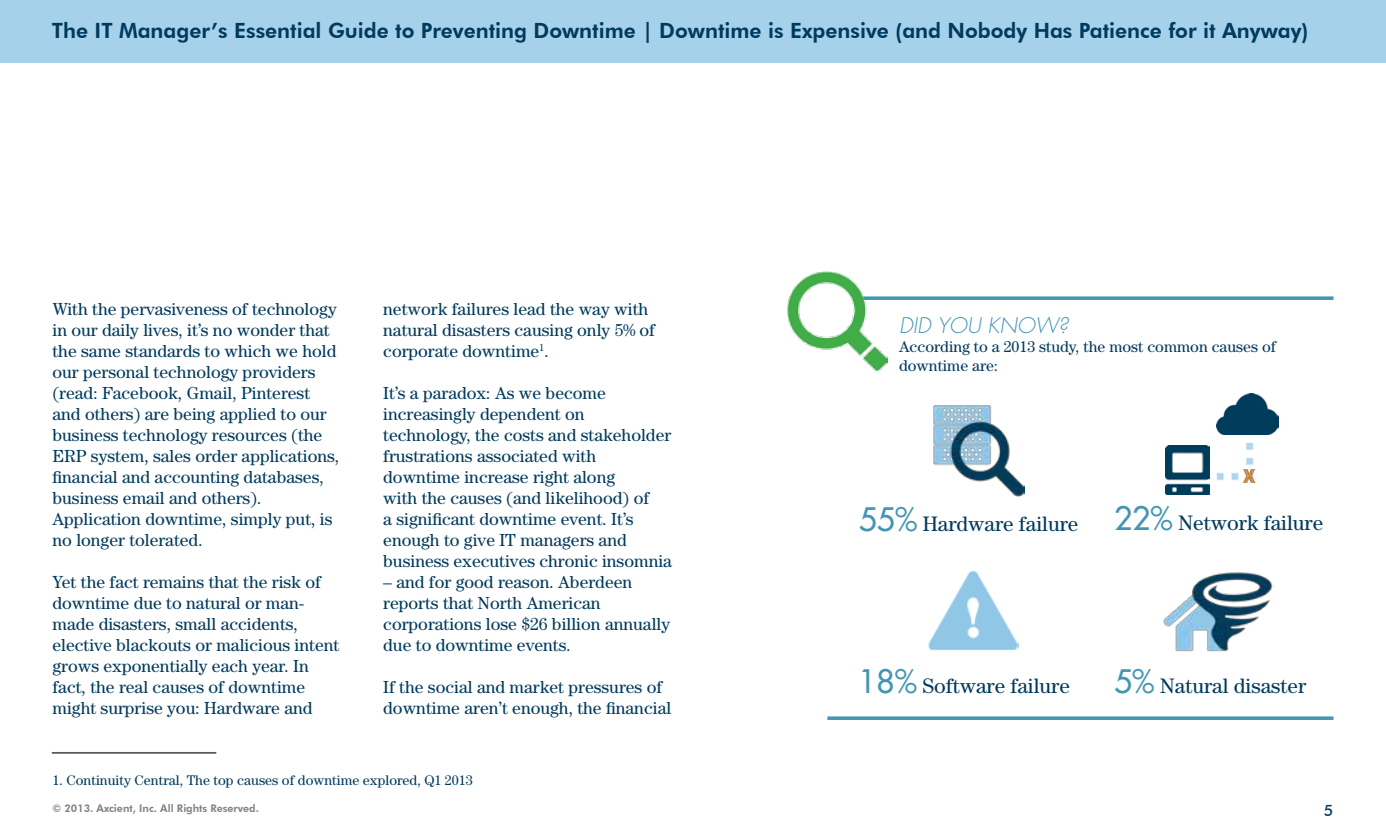
<style>
.page{position:relative;width:1386px;height:840px;background:#fff}
.page>*{position:absolute;margin:0;border:0;box-sizing:border-box;transform-origin:0 0}
.t1{font:800 21px "Futura BT";color:#003a5d}
.t2{font:21px "Century Std";color:#003a5d}
.t3{font:italic 300 21px "Futura Std";color:#4296b4}
.t4{font:17.5px/21px "Century Std";color:#003a5d}
.t5{font:15.75px/18.9px "Century Std";color:#003a5d}
.t6{font:500 15.75px "Futura BT";color:#003a5d}
.t7{font:14px "Century Std";color:#003a5d}
.t8{font:800 10.5px "Futura BT";color:#808285}
.s1{font-family:"Futura Std";font-weight:500;font-size:31.5px;color:#4296b4}
</style>
<div class="page">
<div style="left:0;top:0;width:1386px;height:63px;background:#a6d1eb"></div>
<hr style="left:52px;top:752px;width:164px;height:2px;background:#58595b">
<img style="left:1163px;top:572px;width:111px;height:80px">
<img style="left:933px;top:405px;width:92px;height:91px">
<svg style="left:887px;top:296px;width:447px;height:4px;background:#59a2bd"></svg>
<svg style="left:827px;top:716px;width:507px;height:4px;background:#59a2bd"></svg>
<img style="left:787px;top:271px;width:100px;height:100px">
<img style="left:928px;top:571px;width:90px;height:79px">
<img style="left:1167px;top:422px;width:105px;height:72px">
<svg style="left:1244px;top:470px;width:13px;height:13px"></svg>
<img style="left:1166px;top:446px;width:43px;height:48px">
<img style="left:1217px;top:393px;width:62px;height:41px">
<p class="t1" style="left:52px;top:18px;width:1258px">The IT Manager’s Essential Guide to Preventing Downtime | Downtime is Expensive (and Nobody Has Patience for it Anyway)</p>
<p class="t4" style="left:52px;top:298px;width:288px">With the pervasiveness of technology in our daily lives, it’s no wonder that the same standards to which we hold our personal technology providers (read: Facebook, Gmail, Pinterest and others) are being applied to our business technology resources (the ERP system, sales order applications, financial and accounting databases, business email and others).<br>Application downtime, simply put, is no longer tolerated.</p>
<p class="t4" style="left:52px;top:571px;width:288px">Yet the fact remains that the risk of downtime due to natural or man&shy;made disasters, small accidents, elective blackouts or malicious intent grows exponentially each year. In fact, the real causes of downtime might surprise you: Hardware and</p>
<p class="t4" style="left:383px;top:298px;width:273px">network failures lead the way with natural disasters causing only 5% of corporate downtime<sup>1</sup>.</p>
<p class="t4" style="left:383px;top:382px;width:290px">It’s a paradox: As we become increasingly dependent on technology, the costs and stakeholder frustrations associated with downtime increase right along<br>with the causes (and likelihood) of<br>a significant downtime event. It’s enough to give IT managers and business executives chronic insomnia</p>
<p class="t4" style="left:383px;top:571px;width:288px">– and for good reason. Aberdeen reports that North American corporations lose $26 billion annually due to downtime events.</p>
<p class="t4" style="left:383px;top:676px;width:290px">If the social and market pressures of downtime aren’t enough, the financial</p>
<p class="t7" style="left:52px;top:772px;width:422px">1. Continuity Central, The top causes of downtime explored, Q1 2013</p>
<p class="t8" style="left:52px;top:801px;width:208px">© 2013. Axcient, Inc. All Rights Reserved.</p>
<p class="t3" style="left:899px;top:313px;width:171px">DID YOU KNOW?</p>
<p class="t5" style="left:899px;top:337px;width:378px">According to a 2013 study, the most common causes of downtime are:</p>
<p class="t2" style="left:859px;top:512px;width:221px"><span class="s1">55%</span> Hardware failure</p>
<p class="t2" style="left:1114px;top:510px;width:211px"><span class="s1">22%</span> Network failure</p>
<p class="t2" style="left:858px;top:673px;width:213px"><span class="s1">18%</span> Software failure</p>
<p class="t2" style="left:1114px;top:673px;width:194px"><span class="s1">5%</span> Natural disaster</p>
<p class="t6" style="left:1324px;top:800px;width:11px">5</p>
</div>
